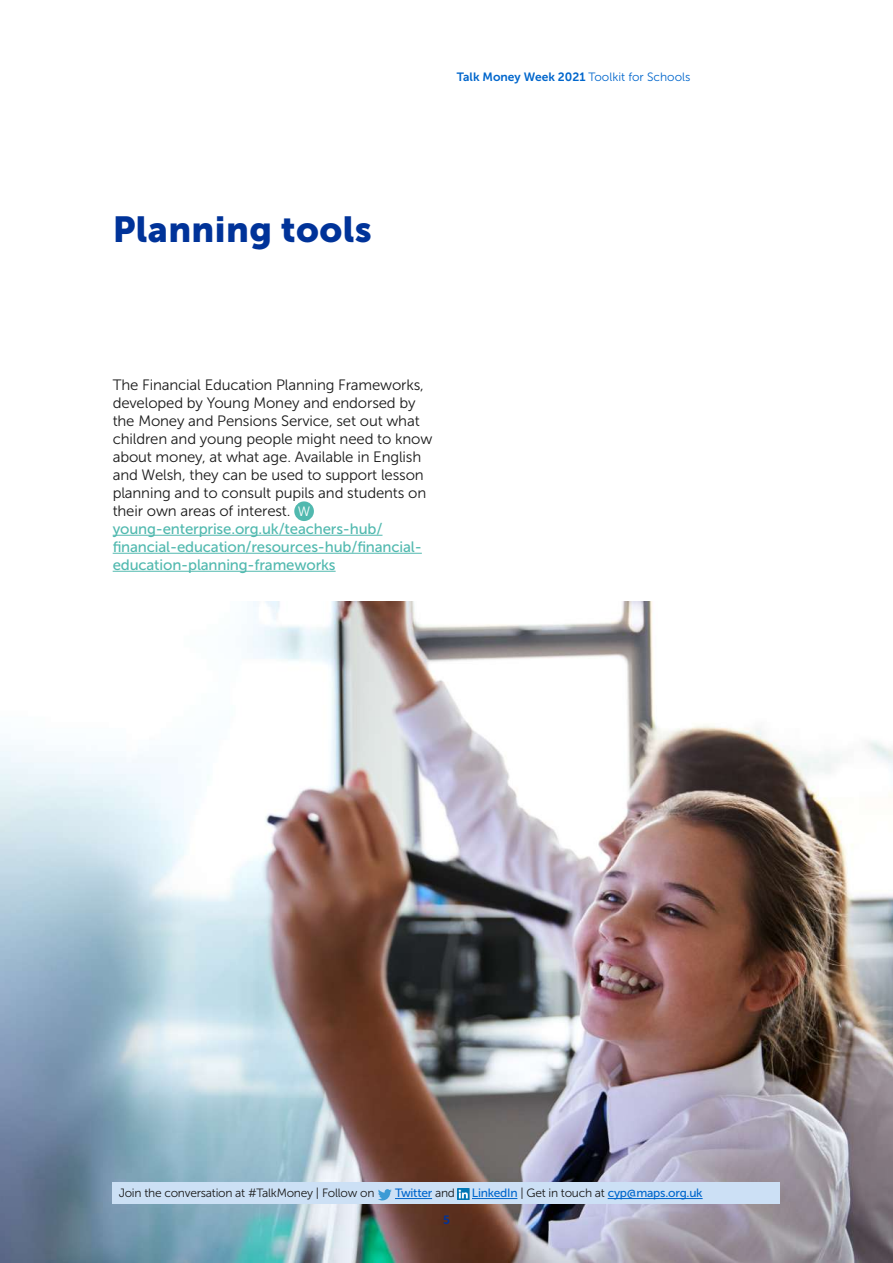
<style>
.page{position:relative;width:893px;height:1263px;background:#fff}
.page>*{position:absolute;margin:0;border:0;box-sizing:border-box;transform-origin:0 0}
.t1{font:36px "Museo Sans 900";letter-spacing:.01em;color:#039}
.t2{font:15px/18px "Museo Sans 300";letter-spacing:-.01em;color:#1a1a1a}
.t3{font:15px/18px "Museo Sans 500";letter-spacing:-.01em;color:#51b9af}
.t4{font:12px "Museo Sans 500";letter-spacing:-.02em;color:#06c}
.t5{font:12px "Museo Sans 300";letter-spacing:-.02em;color:#1a1a1a}
.t6{font:12px "Museo Sans 700";color:#06c}
.t7{font:12px "Museo Sans 700";color:#039}
.s1{font-family:"Museo Sans 300"}
.s2{font-size:13.5px;color:#fff}
.s3{font-family:"Museo Sans 300";color:#1a1a1a}
</style>
<div class="page">
<img style="left:0;top:602px;width:893px;height:661px">
<div style="left:113px;top:1182px;width:667px;height:21px;background:#cce0f5"></div>
<hr style="left:395px;top:1198px;width:37px;height:1px;background:#06c">
<hr style="left:472px;top:1198px;width:45px;height:1px;background:#06c">
<hr style="left:608px;top:1198px;width:95px;height:1px;background:#06c">
<svg style="left:378px;top:1189px;width:14px;height:11px"></svg>
<svg style="left:458px;top:1188px;width:11px;height:11px"></svg>
<hr style="left:113px;top:535px;width:269px;height:1px;background:#51b9af">
<hr style="left:113px;top:553px;width:309px;height:1px;background:#51b9af">
<hr style="left:113px;top:571px;width:223px;height:1px;background:#51b9af">
<div style="left:294px;top:501px;width:20px;height:20px;background:#51b9af;border-radius:50%"></div>
<p class="t6" style="left:457px;top:70px;width:235px">Talk Money Week 2021 <span class="s1">Toolkit for Schools</span></p>
<h1 class="t1" style="left:113px;top:209px;width:261px">Planning tools</h1>
<p class="t2" style="left:113px;top:376px;width:321px">The Financial Education Planning Frameworks, developed by Young Money and endorsed by the Money and Pensions Service, set out what children and young people might need to know about money, at what age. Available in English and Welsh, they can be used to support lesson planning and to consult pupils and students on their own areas of interest. <span class="s2">W</span></p>
<p class="t3" style="left:113px;top:520px;width:311px">young-enterprise.org.uk/teachers-hub/ financial-education/resources-hub/financial&shy;education-planning-frameworks</p>
<p class="t5" style="left:119px;top:1187px;width:257px">Join the conversation at #TalkMoney | Follow on</p>
<p class="t4" style="left:395px;top:1186px;width:62px">Twitter <span class="s3">and</span></p>
<p class="t4" style="left:472px;top:1186px;width:232px">LinkedIn <span class="s3">| Get in touch at</span> cyp@maps.org.uk</p>
<p class="t7" style="left:443px;top:1213px;width:8px">5</p>
</div>
